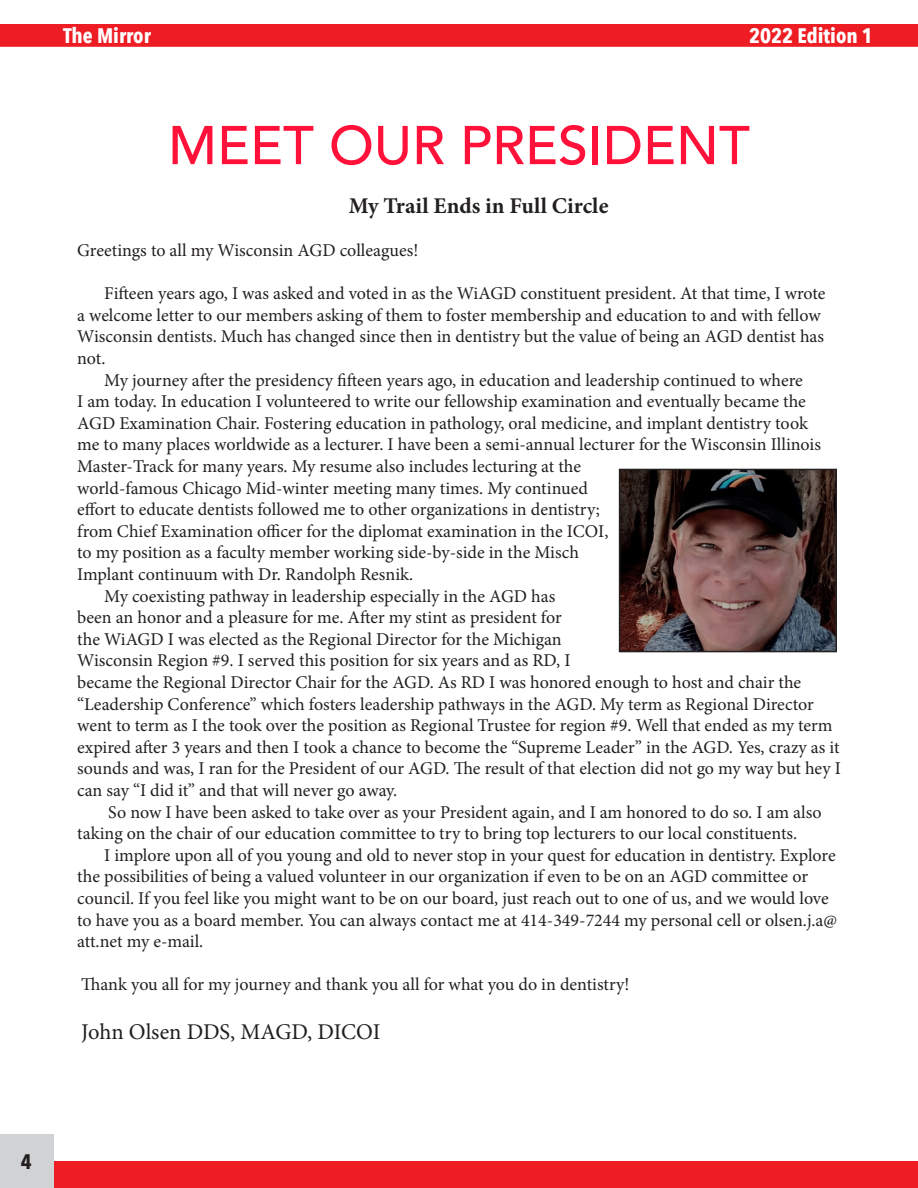
<style>
.page{position:relative;width:918px;height:1188px;background:#fff}
.page>*{position:absolute;margin:0;border:0;box-sizing:border-box;transform-origin:0 0}
.Heading{font:500 54px "Avenir";color:#ff1139}
.Body_Text{font:700 22.5px "Minion Pro";color:#231f20}
.Body_Text-2{font:22.5px "Minion Pro";letter-spacing:-.005em;color:#231f20}
.t1{font:700 21px "Avenir Next Condensed";color:#fff}
.t2{font:700 21px "Avenir Next Condensed";color:#231f20}
.Body_Text-3{font:18px/21.6px "Minion Pro";letter-spacing:-.005em;color:#231f20}
</style>
<div class="page">
<div style="left:0;top:1134px;width:54px;height:54px;background:#d1d2d4"></div>
<div style="left:54px;top:1161px;width:864px;height:27px;background:#ee1d23"></div>
<div style="left:0;top:24px;width:918px;height:23px;background:#ee1d23"></div>
<img style="left:622px;top:472px;width:212px;height:177px">
<div style="left:619px;top:469px;width:218px;height:183px;border:2px solid #231f20"></div>
<p class="t1" style="left:63px;top:23px;width:89px">The Mirror</p>
<p class="t1" style="left:749px;top:23px;width:125px">2022 Edition 1</p>
<p class="Heading" style="left:168px;top:99px;width:583px">MEET OUR PRESIDENT</p>
<p class="Body_Text" style="left:349px;top:190px;width:261px">My Trail Ends in Full Circle</p>
<p class="Body_Text-3" style="left:77px;top:239px;width:343px">Greetings to all my Wisconsin AGD colleagues!</p>
<p class="Body_Text-3" style="left:77px;top:283px;width:750px;text-indent:27px">Fifteen years ago, I was asked and voted in as the WiAGD constituent president. At that time, I wrote a welcome letter to our members asking of them to foster membership and education to and with fellow Wisconsin dentists. Much has changed since then in dentistry but the value of being an AGD dentist has not.</p>
<p class="Body_Text-3" style="left:77px;top:369px;width:745px;text-indent:27px">My journey after the presidency fifteen years ago, in education and leadership continued to where<br>I am today. In education I volunteered to write our fellowship examination and eventually became the AGD Examination Chair. Fostering education in pathology, oral medicine, and implant dentistry took me to many places worldwide as a lecturer. I have been a semi-annual lecturer for the Wisconsin Illinois Master-Track for many years. My resume also includes lecturing at the<br>world-famous Chicago Mid-winter meeting many times. My continued<br>effort to educate dentists followed me to other organizations in dentistry;<br>from Chief Examination officer for the diplomat examination in the ICOI,<br>to my position as a faculty member working side-by-side in the Misch<br>Implant continuum with Dr. Randolph Resnik.</p>
<p class="Body_Text-3" style="left:77px;top:585px;width:765px;text-indent:27px">My coexisting pathway in leadership especially in the AGD has<br>been an honor and a pleasure for me. After my stint as president for<br>the WiAGD I was elected as the Regional Director for the Michigan<br>Wisconsin Region #9. I served this position for six years and as RD, I<br>became the Regional Director Chair for the AGD. As RD I was honored enough to host and chair the “Leadership Conference” which fosters leadership pathways in the AGD. My term as Regional Director went to term as I the took over the position as Regional Trustee for region #9. Well that ended as my term expired after 3 years and then I took a chance to become the “Supreme Leader” in the AGD. Yes, crazy as it sounds and was, I ran for the President of our AGD. The result of that election did not go my way but hey I can say “I did it” and that will never go away.</p>
<p class="Body_Text-3" style="left:77px;top:801px;width:746px;text-indent:31px">So now I have been asked to take over as your President again, and I am honored to do so. I am also taking on the chair of our education committee to try to bring top lecturers to our local constituents.</p>
<p class="Body_Text-3" style="left:77px;top:844px;width:761px;text-indent:27px">I implore upon all of you young and old to never stop in your quest for education in dentistry. Explore the possibilities of being a valued volunteer in our organization if even to be on an AGD committee or council. If you feel like you might want to be on our board, just reach out to one of us, and we would love to have you as a board member. You can always contact me at 414-349-7244 my personal cell or olsen.j.a@ att.net my e-mail.</p>
<p class="Body_Text-3" style="left:81px;top:974px;width:550px">Thank you all for my journey and thank you all for what you do in dentistry!</p>
<p class="Body_Text-2" style="left:81px;top:1017px;width:301px">John Olsen DDS, MAGD, DICOI</p>
<p class="t2" style="left:21px;top:1148px;width:13px">4</p>
</div>
